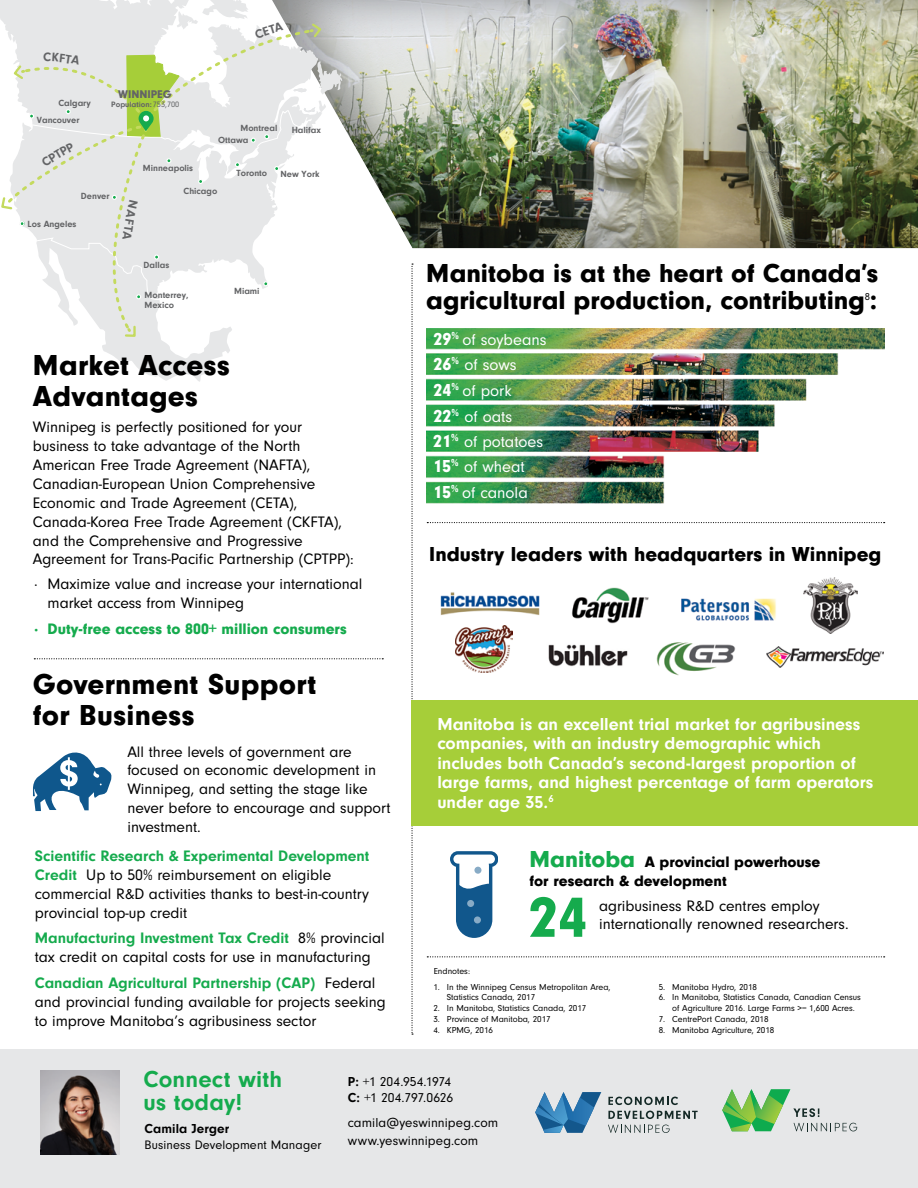
<style>
.page{position:relative;width:918px;height:1188px;background:#fff}
.page>*{position:absolute;margin:0;border:0;box-sizing:border-box;transform-origin:0 0}
.t1{font:900 58.65px "Neuzeit Gro";color:#15ab4d}
.t2{font:900 30px/30.6px "Neuzeit Gro";letter-spacing:.01em;color:#000}
.t3{font:900 27px/27px "Neuzeit Gro";color:#000}
.t4{font:700 24px/22.5px "Neuzeit Gro";letter-spacing:.01em;color:#15ab4d}
.t5{font:900 21px "Neuzeit Gro";color:#000}
.t6{font:700 18px/19.5px "Neuzeit Gro";color:#fff}
.t7{font:16.5px/25.5px "Neuzeit Gro";color:#fff}
.t8{font:15.75px/18.9px "Neuzeit Gro";color:#000}
.t9{font:900 15.75px/18.9px "Neuzeit Gro";color:#000}
.t10{font:900 15.75px "Neuzeit Gro";color:#15ab4d}
.t11{font:13.5px/16.2px "Neuzeit Gro";letter-spacing:.005em;color:#000}
.t12{font:700 13.5px "Neuzeit Gro";letter-spacing:.01em;color:#000}
.t13{font:12.75px "Neuzeit Gro";letter-spacing:.01em;color:#000}
.t14{font:900 11.55px "Neuzeit Gro";color:#636466}
.t15{font:10.5px "Neuzeit Gro";color:#000}
.t16{font:700 9.3px/17px "Neuzeit Gro";color:#636466}
.t17{font:9px/10.8px "Neuzeit Gro";color:#000}
.t18{font:700 8.1px "Neuzeit Gro";color:#636466}
.s1{font-weight:400;font-size:8.25px}
.s2{font-weight:700;color:#15ab4d}
.s3{font-weight:900;font-size:18px}
.s4{font-size:24px;color:#15ab4d}
.s5{font-weight:700}
</style>
<div class="page">
<svg style="left:411px;top:264px;width:2px;height:771px"></svg>
<div style="left:238px;top:0;width:680px;height:249px;background:#000;opacity:.38"></div>
<div style="left:411px;top:700px;width:507px;height:126px;background:#a6ce39"></div>
<img style="left:656px;top:642px;width:80px;height:34px">
<img style="left:456px;top:626px;width:56px;height:46px">
<img style="left:440px;top:592px;width:100px;height:23px">
<img style="left:766px;top:646px;width:118px;height:21px">
<img style="left:548px;top:644px;width:80px;height:23px">
<img style="left:804px;top:577px;width:53px;height:57px">
<img style="left:681px;top:598px;width:95px;height:23px">
<img style="left:572px;top:587px;width:77px;height:37px">
<svg style="left:427px;top:956px;width:458px;height:1px"></svg>
<svg style="left:427px;top:522px;width:458px;height:1px"></svg>
<svg style="left:450px;top:851px;width:47px;height:87px"></svg>
<div style="left:0;top:1050px;width:918px;height:138px;background:#e6e7e8"></div>
<svg style="left:608px;top:1097px;width:70px;height:8px"></svg>
<svg style="left:608px;top:1111px;width:90px;height:8px"></svg>
<svg style="left:608px;top:1125px;width:62px;height:8px"></svg>
<svg style="left:535px;top:1092px;width:66px;height:41px"></svg>
<svg style="left:722px;top:1089px;width:135px;height:42px"></svg>
<img style="left:41px;top:1070px;width:79px;height:85px">
<svg style="left:102px;top:338px;width:128px;height:44px;fill:#e6e7e8"></svg>
<svg style="left:33px;top:752px;width:79px;height:59px"></svg>
<svg style="left:34px;top:658px;width:349px;height:1px"></svg>
<img style="left:426px;top:328px;width:458px;height:176px">
<svg style="left:0;top:0;width:342px;height:338px"></svg>
<p class="t16" style="left:37px;top:94px;width:55px;text-indent:22px">Calgary<br>Vancouver</p>
<p class="t14" style="left:118px;top:87px;width:55px">WINNIPEG</p>
<p class="t18" style="left:111px;top:100px;width:70px">Population: <span class="s1">753,700</span></p>
<p class="t16" style="left:143px;top:160px;width:52px">Minneapolis</p>
<p class="t16" style="left:218px;top:122px;width:61px;line-height:11.6px;text-indent:22px">Montreal<br>Ottawa</p>
<p class="t16" style="left:292px;top:122px;width:31px">Halifax</p>
<p class="t16" style="left:280px;top:166px;width:40px">New York</p>
<p class="t16" style="left:236px;top:165px;width:32px">Toronto</p>
<p class="t16" style="left:81px;top:188px;width:30px">Denver</p>
<p class="t16" style="left:28px;top:215px;width:50px">Los Angeles</p>
<p class="t16" style="left:183px;top:182px;width:35px">Chicago</p>
<p class="t16" style="left:143px;top:257px;width:27px">Dallas</p>
<p class="t16" style="left:145px;top:289px;width:45px;line-height:10.5px">Monterrey,<br>Mexico</p>
<p class="t16" style="left:234px;top:283px;width:27px">Miami</p>
<h2 class="t2" style="left:33px;top:350px;width:198px">Market Access<br>Advantages</h2>
<p class="t8" style="left:33px;top:418px;width:322px">Winnipeg is perfectly positioned for your business to take advantage of the North American Free Trade Agreement (NAFTA), Canadian-European Union Comprehensive Economic and Trade Agreement (CETA), Canada-Korea Free Trade Agreement (CKFTA), and the Comprehensive and Progressive Agreement for Trans-Pacific Partnership (CPTPP):</p>
<p class="t8" style="left:48px;top:575px;width:316px;text-indent:-13px">· Maximize value and increase your international market access from Winnipeg</p>
<p class="t10" style="left:34px;top:620px;width:314px">· Duty-free access to 800+ million consumers</p>
<h2 class="t2" style="left:33px;top:669px;width:285px">Government Support for Business</h2>
<p class="t8" style="left:127px;top:742px;width:265px">All three levels of government are focused on economic development in<br>Winnipeg, and setting the stage like never before to encourage and support investment.</p>
<p class="t8" style="left:35px;top:847px;width:336px"><span class="s2">Scientific Research &amp; Experimental Development Credit</span> Up to 50% reimbursement on eligible commercial R&amp;D activities thanks to best-in-country provincial top-up credit</p>
<p class="t8" style="left:35px;top:929px;width:351px"><span class="s2">Manufacturing Investment Tax Credit</span> 8% provincial tax credit on capital costs for use in manufacturing</p>
<p class="t8" style="left:35px;top:974px;width:352px"><span class="s2">Canadian Agricultural Partnership (CAP)</span> Federal and provincial funding available for projects seeking to improve Manitoba’s agribusiness sector</p>
<h3 class="t3" style="left:426px;top:260px;width:453px">Manitoba is at the heart of Canada’s agricultural production, contributing :</h3>
<p class="t15" style="left:865px;top:291px;width:7px">8</p>
<p class="t7" style="left:433px;top:327px;width:115px"><span class="s3">29</span><sup>%</sup> of soybeans<br><span class="s3">26</span><sup>%</sup> of sows<br><span class="s3">24</span><sup>%</sup> of pork<br><span class="s3">22</span><sup>%</sup> of oats<br><span class="s3">21</span><sup>%</sup> of potatoes<br><span class="s3">15</span><sup>%</sup> of wheat<br><span class="s3">15</span><sup>%</sup> of canola</p>
<h3 class="t5" style="left:429px;top:542px;width:454px">Industry leaders with headquarters in Winnipeg</h3>
<p class="t6" style="left:437px;top:714px;width:438px">Manitoba is an excellent trial market for agribusiness companies, with an industry demographic which includes both Canada’s second-largest proportion of large farms, and highest percentage of farm operators under age 35.<sup>6</sup></p>
<p class="t17" style="left:434px;top:966px;width:38px">Endnotes:</p>
<p class="t9" style="left:530px;top:853px;width:292px"><span class="s4">Manitoba</span> A provincial powerhouse for research &amp; development</p>
<p class="t8" style="left:599px;top:897px;width:222px">agribusiness R&amp;D centres employ</p>
<h1 class="t1" style="left:529px;top:884px;width:60px">24</h1>
<p class="t8" style="left:599px;top:915px;width:251px">internationally renowned researchers.</p>
<p class="t17" style="left:447px;top:982px;width:165px;text-indent:-14px">1. In the Winnipeg Census Metropolitan Area,<br>Statistics Canada, 2017</p>
<p class="t17" style="left:433px;top:1003px;width:154px">2. In Manitoba, Statistics Canada, 2017</p>
<p class="t17" style="left:433px;top:1014px;width:119px">3. Province of Manitoba, 2017</p>
<p class="t17" style="left:433px;top:1025px;width:61px">4. KPMG, 2016</p>
<p class="t17" style="left:659px;top:982px;width:100px">5. Manitoba Hydro, 2018</p>
<p class="t17" style="left:672px;top:992px;width:190px;text-indent:-14px">6. In Manitoba, Statistics Canada, Canadian Census of Agriculture 2016. Large Farms &gt;= 1,600 Acres.</p>
<p class="t17" style="left:659px;top:1014px;width:111px">7. CentrePort Canada, 2018</p>
<p class="t17" style="left:659px;top:1025px;width:117px">8. Manitoba Agriculture, 2018</p>
<h3 class="t4" style="left:143px;top:1068px;width:140px">Connect with us today!</h3>
<p class="t12" style="left:144px;top:1121px;width:87px">Camila Jerger</p>
<p class="t13" style="left:144px;top:1138px;width:179px">Business Development Manager</p>
<p class="t11" style="left:348px;top:1074px;width:107px"><span class="s5">P:</span> +1 204.954.1974<br><span class="s5">C:</span> +1 204.797.0626</p>
<p class="t11" style="left:348px;top:1114px;width:152px;line-height:18px">camila@yeswinnipeg.com www.yeswinnipeg.com</p>
</div>
